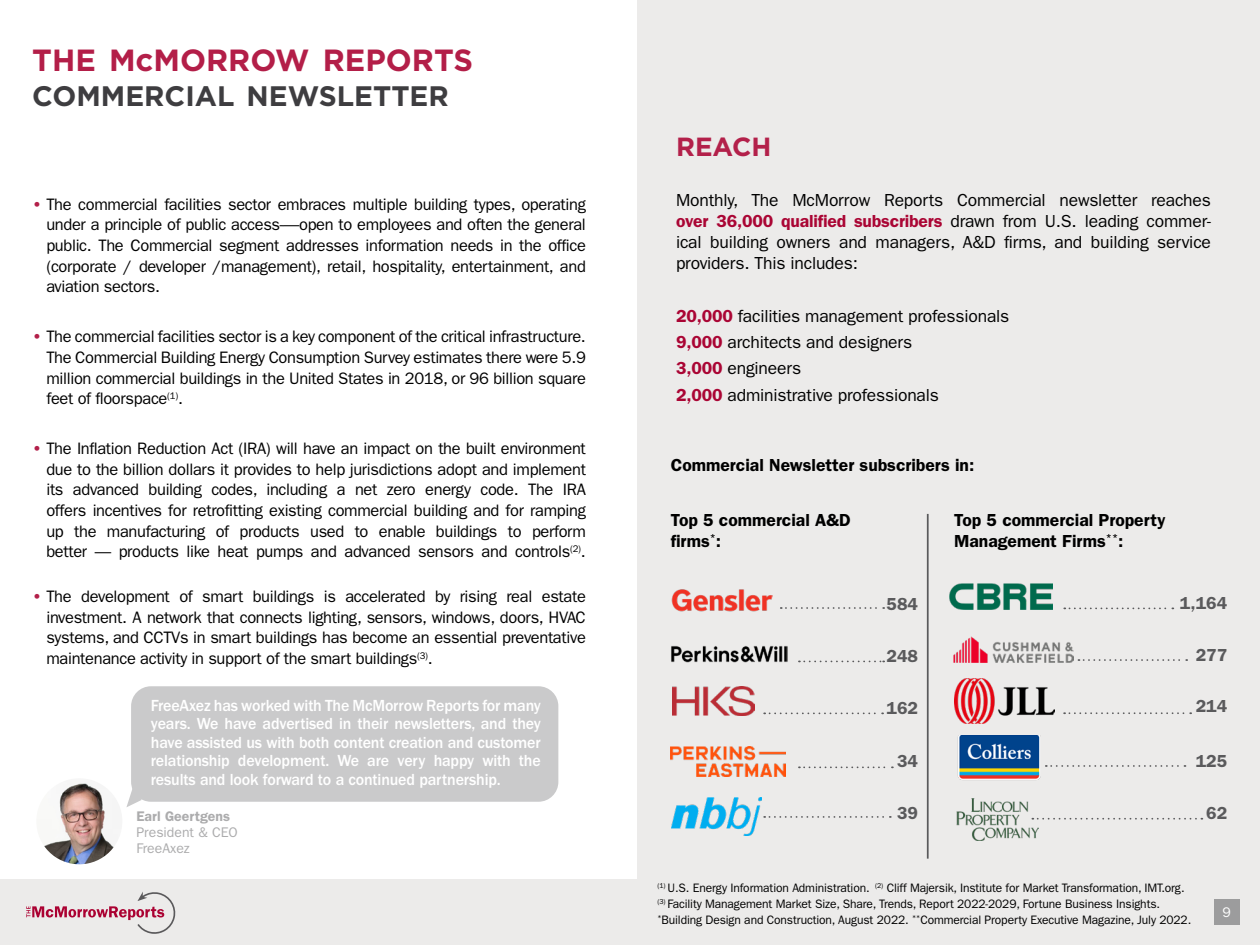
<style>
.page{position:relative;width:1260px;height:945px;background:#fff}
.page>*{position:absolute;margin:0;border:0;box-sizing:border-box;transform-origin:0 0}
.t1{font:700 30.62px "Gotham";color:#b31e48}
.t2{font:700 28.18px "Gotham";color:#3e3d40}
.t3{font:700 26.25px "Gotham";color:#b3204a}
.t4{font:17.5px/21px "ITC Franklin Gothic Std";letter-spacing:-.01em;color:#000;text-align:justify}
.t5{font:600 17.5px/21px "ITC Franklin Gothic Std";color:#000}
.t6{font:600 17.5px "ITC Franklin Gothic Std";color:#5a5a5c}
.t7{font:16.62px/20.7px "ITC Franklin Gothic Std";letter-spacing:-.02em;color:#000;text-align:justify}
.t8{font:500 16.62px/18.4px "ITC Franklin Gothic Std";letter-spacing:-.01em;color:#fff;text-align:justify;scale:.96 1}
.t9{font:14px/15.8px "ITC Franklin Gothic Std";color:#acacad}
.t10{font:600 14px "ITC Franklin Gothic Std";color:#acacad}
.t11{font:14px "ITC Franklin Gothic Std";color:#fff}
.t12{font:12.25px/15.8px "ITC Franklin Gothic Std";letter-spacing:-.01em;color:#000}
.s1{font-size:31.5px;color:#b3204a}
.s2{font-weight:600;color:#b3204a}
.s3{font-weight:600;color:#aa0534}
</style>
<div class="page">
<div style="left:0;top:879px;width:1260px;height:66px;background:#ecebea"></div>
<div style="left:637px;top:0;width:623px;height:945px;background:#ecebea"></div>
<svg style="left:26px;top:892px;width:150px;height:42px"></svg>
<hr style="left:927px;top:514px;width:2px;height:345px;background:#5a5a5c">
<div style="left:131px;top:686px;width:427px;height:116px;background:#cacacb;border-radius:20px"></div>
<svg style="left:126px;top:784px;width:16px;height:23px"></svg>
<img style="left:36px;top:778px;width:86px;height:86px;border-radius:43px">
<img style="left:954px;top:679px;width:101px;height:45px">
<img style="left:957px;top:798px;width:81px;height:43px">
<svg style="left:1064px;top:608px;width:109px;height:1px"></svg>
<svg style="left:1078px;top:659px;width:109px;height:2px"></svg>
<svg style="left:1064px;top:712px;width:127px;height:2px"></svg>
<svg style="left:1056px;top:765px;width:129px;height:2px"></svg>
<svg style="left:1032px;top:818px;width:170px;height:2px"></svg>
<img style="left:672px;top:589px;width:100px;height:22px">
<img style="left:671px;top:646px;width:116px;height:17px">
<img style="left:671px;top:746px;width:115px;height:31px">
<img style="left:672px;top:797px;width:90px;height:38px">
<img style="left:673px;top:686px;width:81px;height:30px">
<svg style="left:781px;top:607px;width:103px;height:2px"></svg>
<svg style="left:799px;top:661px;width:85px;height:1px"></svg>
<svg style="left:764px;top:713px;width:119px;height:1px"></svg>
<svg style="left:799px;top:766px;width:94px;height:2px"></svg>
<svg style="left:764px;top:816px;width:127px;height:2px"></svg>
<img style="left:950px;top:583px;width:103px;height:26px">
<img style="left:954px;top:636px;width:120px;height:26px">
<img style="left:957px;top:736px;width:95px;height:44px">
<div style="left:1214px;top:899px;width:26px;height:26px;background:#9c9c9d"></div>
<h1 class="t1" style="left:32px;top:40px;width:442px">THE M<span class="s1">c</span>MORROW REPORTS</h1>
<h2 class="t2" style="left:32px;top:77px;width:418px">COMMERCIAL NEWSLETTER</h2>
<p class="t7" style="left:46px;top:194px;width:541px;text-indent:-14px"><span class="s2">•</span> The commercial facilities sector embraces multiple building types, operating under a principle of public access-—open to employees and often the general public. The Commercial segment addresses information needs in the office (corporate / developer /management), retail, hospitality, entertainment, and aviation sectors.</p>
<p class="t7" style="left:46px;top:326px;width:541px;text-indent:-14px"><span class="s2">•</span> The commercial facilities sector is a key component of the critical infrastructure.<br>The Commercial Building Energy Consumption Survey estimates there were 5.9 million commercial buildings in the United States in 2018, or 96 billion square feet of floorspace<sup>(1)</sup>.</p>
<p class="t7" style="left:46px;top:438px;width:541px;text-indent:-14px"><span class="s2">•</span> The Inflation Reduction Act (IRA) will have an impact on the built environment due to the billion dollars it provides to help jurisdictions adopt and implement its advanced building codes, including a net zero energy code. The IRA offers incentives for retrofitting existing commercial building and for ramping up the manufacturing of products used to enable buildings to perform better — products like heat pumps and advanced sensors and controls<sup>(2)</sup>.</p>
<p class="t7" style="left:46px;top:586px;width:541px;text-indent:-14px"><span class="s2">•</span> The development of smart buildings is accelerated by rising real estate investment. A network that connects lighting, sensors, windows, doors, HVAC systems, and CCTVs in smart buildings has become an essential preventative maintenance activity in support of the smart buildings<sup>(3)</sup>.</p>
<p class="t8" style="left:151px;top:697px;width:408px">FreeAxez has worked with The McMorrow Reports for many years. We have advertised in their newsletters, and they have assisted us with both content creation and customer relationship development. We are very happy with the results and look forward to a continued partnership.</p>
<p class="t10" style="left:136px;top:808px;width:95px">Earl Geertgens</p>
<p class="t9" style="left:136px;top:825px;width:103px">President &amp; CEO<br>FreeAxez</p>
<h3 class="t3" style="left:676px;top:130px;width:97px">REACH</h3>
<p class="t4" style="left:676px;top:190px;width:536px">Monthly, The McMorrow Reports Commercial newsletter reaches <span class="s3">over 36,000 qualified subscribers</span> drawn from U.S. leading commer&shy;ical building owners and managers, A&amp;D firms, and building service providers. This includes:</p>
<p class="t4" style="left:676px;top:303px;width:335px;line-height:26.2px;text-align:left"><span class="s3">20,000</span> facilities management professionals <span class="s3">9,000</span> architects and designers<br><span class="s3">3,000</span> engineers<br><span class="s3">2,000</span> administrative professionals</p>
<p class="t5" style="left:671px;top:455px;width:305px">Commercial Newsletter subscribers in:</p>
<p class="t5" style="left:671px;top:509px;width:181px">Top 5 commercial A&amp;D firms<sup>*</sup>:</p>
<p class="t6" style="left:887px;top:594px;width:33px">584</p>
<p class="t6" style="left:887px;top:646px;width:33px">248</p>
<p class="t6" style="left:887px;top:697px;width:33px">162</p>
<p class="t6" style="left:897px;top:751px;width:22px">34</p>
<p class="t6" style="left:897px;top:803px;width:22px">39</p>
<p class="t5" style="left:954px;top:509px;width:213px">Top 5 commercial Property<br>Management Firms<sup>**</sup>:</p>
<p class="t6" style="left:1180px;top:593px;width:49px">1,164</p>
<p class="t6" style="left:1196px;top:644px;width:33px">277</p>
<p class="t6" style="left:1196px;top:696px;width:33px">214</p>
<p class="t6" style="left:1196px;top:751px;width:33px">125</p>
<p class="t6" style="left:1206px;top:803px;width:22px">62</p>
<p class="t12" style="left:657px;top:880px;width:535px"><sup>(1)</sup> U.S. Energy Information Administration. <sup>(2)</sup> Cliff Majersik, Institute for Market Transformation, IMT.org. <sup>(3)</sup> Facility Management Market Size, Share, Trends, Report 2022-2029, Fortune Business Insights. <sup>*</sup>Building Design and Construction, August 2022. <sup>**</sup>Commercial Property Executive Magazine, July 2022.</p>
<p class="t11" style="left:1223px;top:904px;width:10px">9</p>
</div>
